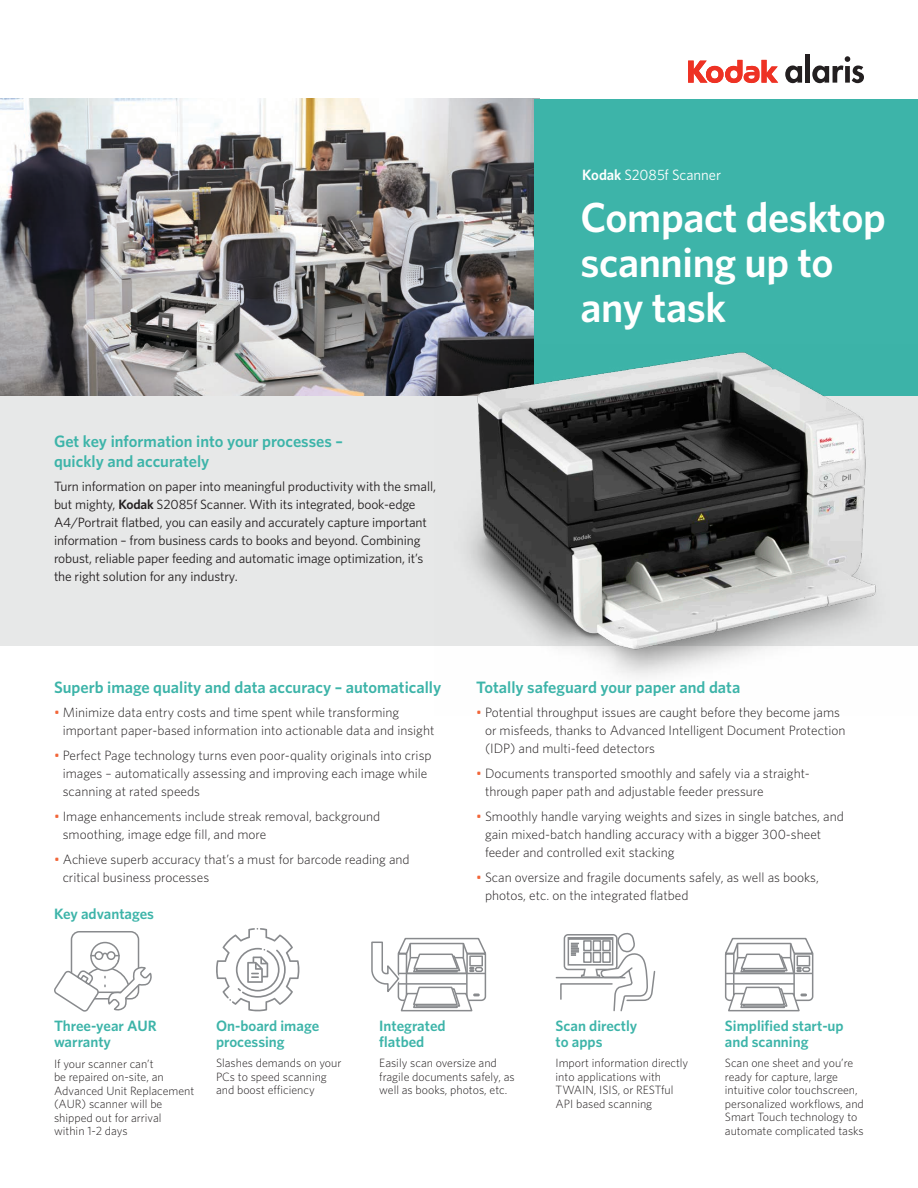
<style>
.page{position:relative;width:918px;height:1188px;background:#fff}
.page>*{position:absolute;margin:0;border:0;box-sizing:border-box;transform-origin:0 0}
.t1{font:600 42px/45px "Whitney";letter-spacing:-.01em;color:#fff}
.t2{font:600 16.5px/19.5px "Whitney";color:#3db4a9}
.t3{font:600 15px/16.5px "Whitney";color:#3db4a9}
.t4{font:15px "Whitney";color:#fff}
.t5{font:300 13.5px/18px "Whitney";color:#231f20}
.t6{font:13.5px/18px "Whitney";letter-spacing:-.01em;color:#231f20}
.t7{font:300 12px/13.5px "Whitney";color:#231f20}
.s1{font-weight:600}
.s2{font-weight:400;color:#f26639}
</style>
<div class="page">
<div style="left:0;top:395px;width:918px;height:250px;background:#e7e8e8"></div>
<img style="left:0;top:99px;width:535px;height:297px">
<div style="left:535px;top:99px;width:383px;height:297px;background:#3db4a9"></div>
<svg style="left:688px;top:60px;width:90px;height:23px"></svg>
<svg style="left:785px;top:66px;width:17px;height:17px"></svg>
<div style="left:805px;top:54px;width:5px;height:29px;background:#231f20"></div>
<svg style="left:812px;top:56px;width:52px;height:27px"></svg>
<img style="left:434px;top:344px;width:484px;height:333px">
<svg style="left:555px;top:932px;width:101px;height:80px"></svg>
<div style="left:71px;top:931px;width:68px;height:69px;border:2px solid #888a8d;border-radius:8px"></div>
<svg style="left:54px;top:941px;width:98px;height:71px"></svg>
<svg style="left:216px;top:928px;width:84px;height:84px"></svg>
<svg style="left:725px;top:937px;width:89px;height:75px"></svg>
<hr style="left:725px;top:983px;width:69px;height:2px;background:#888a8d">
<svg style="left:371px;top:937px;width:116px;height:75px"></svg>
<p class="t4" style="left:582px;top:165px;width:140px"><span class="s1">Kodak</span> S2085f Scanner</p>
<h1 class="t1" style="left:580px;top:194px;width:307px">Compact desktop scanning up to any task</h1>
<p class="t2" style="left:54px;top:431px;width:290px">Get key information into your processes – quickly and accurately</p>
<p class="t6" style="left:54px;top:477px;width:384px">Turn information on paper into meaningful productivity with the small, but mighty, <span class="s1">Kodak</span> S2085f Scanner. With its integrated, book-edge A4/Portrait flatbed, you can easily and accurately capture important information – from business cards to books and beyond. Combining robust, reliable paper feeding and automatic image optimization, it’s the right solution for any industry.</p>
<p class="t2" style="left:54px;top:677px;width:389px">Superb image quality and data accuracy – automatically</p>
<p class="t5" style="left:63px;top:703px;width:373px;text-indent:-9px"><span class="s2">•</span> Minimize data entry costs and time spent while transforming important paper-based information into actionable data and insight</p>
<p class="t5" style="left:63px;top:746px;width:370px;text-indent:-9px"><span class="s2">•</span> Perfect Page technology turns even poor-quality originals into crisp images – automatically assessing and improving each image while scanning at rated speeds</p>
<p class="t5" style="left:63px;top:807px;width:319px;text-indent:-9px"><span class="s2">•</span> Image enhancements include streak removal, background smoothing, image edge fill, and more</p>
<p class="t5" style="left:63px;top:849px;width:349px;text-indent:-9px"><span class="s2">•</span> Achieve superb accuracy that’s a must for barcode reading and critical business processes</p>
<p class="t3" style="left:54px;top:906px;width:102px">Key advantages</p>
<p class="t2" style="left:476px;top:677px;width:266px">Totally safeguard your paper and data</p>
<p class="t5" style="left:485px;top:703px;width:362px;text-indent:-9px"><span class="s2">•</span> Potential throughput issues are caught before they become jams or misfeeds, thanks to Advanced Intelligent Document Protection (IDP) and multi-feed detectors</p>
<p class="t5" style="left:485px;top:764px;width:326px;text-indent:-9px"><span class="s2">•</span> Documents transported smoothly and safely via a straight&shy;through paper path and adjustable feeder pressure</p>
<p class="t5" style="left:485px;top:807px;width:360px;text-indent:-9px"><span class="s2">•</span> Smoothly handle varying weights and sizes in single batches, and gain mixed-batch handling accuracy with a bigger 300-sheet feeder and controlled exit stacking</p>
<p class="t5" style="left:485px;top:867px;width:335px;text-indent:-9px"><span class="s2">•</span> Scan oversize and fragile documents safely, as well as books, photos, etc. on the integrated flatbed</p>
<p class="t3" style="left:54px;top:1017px;width:104px">Three-year AUR warranty</p>
<p class="t7" style="left:54px;top:1056px;width:142px">If your scanner can’t<br>be repaired on-site, an<br>Advanced Unit Replacement (AUR) scanner will be shipped out for arrival within 1-2 days</p>
<p class="t3" style="left:216px;top:1017px;width:105px">On-board image processing</p>
<p class="t7" style="left:216px;top:1056px;width:127px">Slashes demands on your<br>PCs to speed scanning and boost efficiency</p>
<p class="t3" style="left:379px;top:1017px;width:68px">Integrated flatbed</p>
<p class="t7" style="left:379px;top:1056px;width:137px">Easily scan oversize and fragile documents safely, as well as books, photos, etc.</p>
<p class="t3" style="left:556px;top:1017px;width:83px">Scan directly to apps</p>
<p class="t7" style="left:556px;top:1056px;width:134px">Import information directly into applications with<br>TWAIN, ISIS, or RESTful<br>API based scanning</p>
<p class="t3" style="left:725px;top:1017px;width:120px">Simplified start-up and scanning</p>
<p class="t7" style="left:725px;top:1056px;width:140px">Scan one sheet and you’re ready for capture, large intuitive color touchscreen, personalized workflows, and<br>Smart Touch technology to automate complicated tasks</p>
</div>
